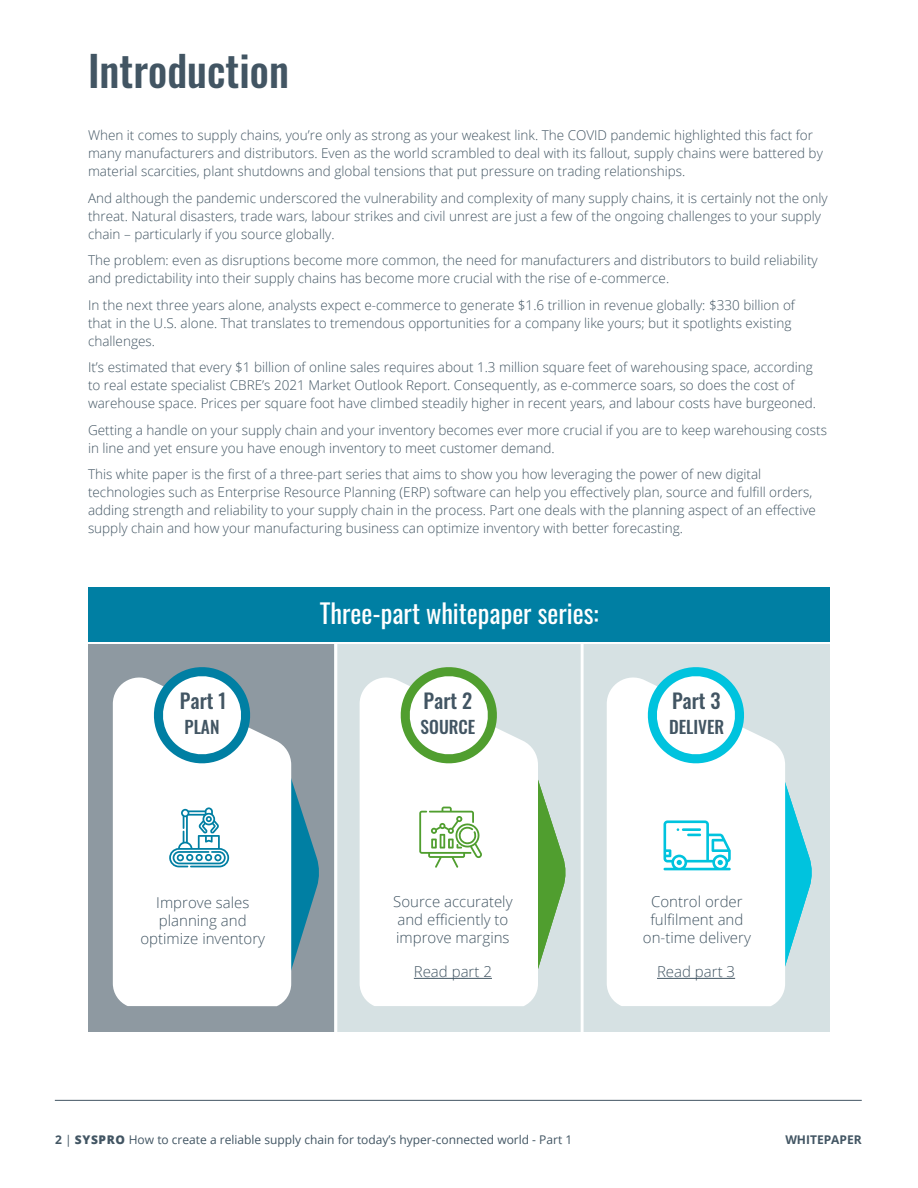
<style>
.page{position:relative;width:918px;height:1188px;background:#fff}
.page>*{position:absolute;margin:0;border:0;box-sizing:border-box;transform-origin:0 0}
.t1{font:500 42px "Oswald";color:#425563}
.t2{font:26.1px "Oswald";color:#fff}
.t3{font:500 20.25px "Oswald";color:#425563}
.t4{font:500 17.4px "Oswald";color:#425563}
.t5{font:300 15px/18px "Open Sans";color:#425563;text-align:center}
.t6{font:300 13.5px/18px "Open Sans";color:#425563}
.t7{font:12px "Open Sans";color:#425563}
.t8{font:700 12px "Open Sans";color:#425563}
.s1{font-weight:700}
.s2{font-weight:800}
</style>
<div class="page">
<hr style="left:55px;top:1100px;width:807px;height:1px;background:#425563">
<div style="left:88px;top:644px;width:742px;height:388px;background:#d6e1e3"></div>
<div style="left:88px;top:644px;width:245px;height:388px;background:#8e99a1"></div>
<div style="left:607px;top:677px;width:36px;height:329px;background:#fff"></div>
<div style="left:334px;top:637px;width:250px;height:405px;border:3px solid #fff"></div>
<div style="left:88px;top:587px;width:742px;height:54px;background:#007fa3"></div>
<div style="left:113px;top:677px;width:36px;height:329px;background:#fff"></div>
<div style="left:360px;top:677px;width:36px;height:329px;background:#fff"></div>
<svg style="left:149px;top:667px;width:170px;height:339px"></svg>
<svg style="left:643px;top:667px;width:169px;height:339px"></svg>
<svg style="left:396px;top:667px;width:170px;height:339px"></svg>
<hr style="left:414px;top:978px;width:78px;height:1px;background:#425563">
<hr style="left:657px;top:978px;width:78px;height:1px;background:#425563">
<h1 class="t1" style="left:88px;top:34px;width:202px">Introduction</h1>
<p class="t6" style="left:88px;top:126px;width:736px">When it comes to supply chains, you’re only as strong as your weakest link. The COVID pandemic highlighted this fact for many manufacturers and distributors. Even as the world scrambled to deal with its fallout, supply chains were battered by material scarcities, plant shutdowns and global tensions that put pressure on trading relationships.</p>
<p class="t6" style="left:88px;top:189px;width:741px">And although the pandemic underscored the vulnerability and complexity of many supply chains, it is certainly not the only threat. Natural disasters, trade wars, labour strikes and civil unrest are just a few of the ongoing challenges to your supply chain – particularly if you source globally.</p>
<p class="t6" style="left:88px;top:251px;width:731px">The problem: even as disruptions become more common, the need for manufacturers and distributors to build reliability and predictability into their supply chains has become more crucial with the rise of e-commerce.</p>
<p class="t6" style="left:88px;top:296px;width:708px">In the next three years alone, analysts expect e-commerce to generate $1.6 trillion in revenue globally: $330 billion of that in the U.S. alone. That translates to tremendous opportunities for a company like yours; but it spotlights existing challenges.</p>
<p class="t6" style="left:88px;top:358px;width:730px">It’s estimated that every $1 billion of online sales requires about 1.3 million square feet of warehousing space, according to real estate specialist CBRE’s 2021 Market Outlook Report. Consequently, as e-commerce soars, so does the cost of warehouse space. Prices per square foot have climbed steadily higher in recent years, and labour costs have burgeoned.</p>
<p class="t6" style="left:88px;top:421px;width:740px">Getting a handle on your supply chain and your inventory becomes ever more crucial if you are to keep warehousing costs in line and yet ensure you have enough inventory to meet customer demand.</p>
<p class="t6" style="left:88px;top:465px;width:729px">This white paper is the first of a three-part series that aims to show you how leveraging the power of new digital technologies such as Enterprise Resource Planning (ERP) software can help you effectively plan, source and fulfill orders, adding strength and reliability to your supply chain in the process. Part one deals with the planning aspect of an effective supply chain and how your manufacturing business can optimize inventory with better forecasting.</p>
<h2 class="t2" style="left:320px;top:590px;width:280px">Three-part whitepaper series:</h2>
<h3 class="t3" style="left:424px;top:682px;width:50px">Part 2</h3>
<h3 class="t3" style="left:672px;top:682px;width:50px">Part 3</h3>
<h3 class="t3" style="left:180px;top:682px;width:48px">Part 1</h3>
<p class="t4" style="left:185px;top:711px;width:36px">PLAN</p>
<p class="t4" style="left:421px;top:711px;width:56px">SOURCE</p>
<p class="t4" style="left:669px;top:711px;width:57px">DELIVER</p>
<p class="t5" style="left:643px;top:892px;width:110px">Control order fulfilment and on-time delivery</p>
<p class="t5" style="left:141px;top:893px;width:126px">Improve sales planning and optimize inventory</p>
<p class="t5" style="left:393px;top:892px;width:121px;text-align:left">Source accurately and efficiently to improve margins</p>
<p class="t5" style="left:414px;top:962px;width:80px">Read part 2</p>
<p class="t5" style="left:657px;top:962px;width:80px">Read part 3</p>
<p class="t7" style="left:55px;top:1131px;width:519px"><span class="s1">2</span> | <span class="s2">SYSPRO</span> How to create a reliable supply chain for today’s hyper-connected world - Part 1</p>
<p class="t8" style="left:785px;top:1131px;width:78px">WHITEPAPER</p>
</div>
